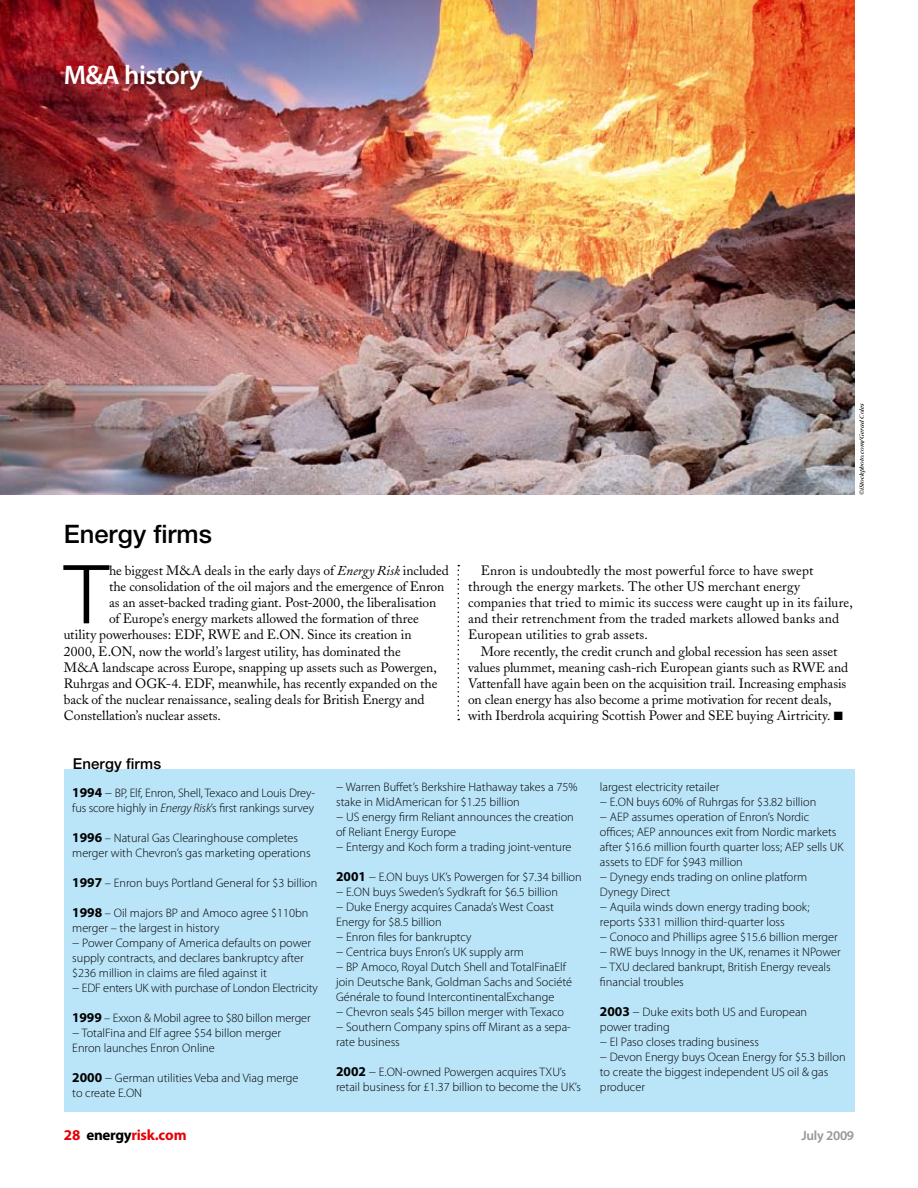
<style>
.page{position:relative;width:918px;height:1188px;background:#fff}
.page>*{position:absolute;margin:0;border:0;box-sizing:border-box;transform-origin:0 0}
.t1{font:300 81.45px "Helvetica Neue LT";color:#000}
.t2{font:600 27px "Myriad Pro";letter-spacing:-.02em;color:#fff}
.t3{font:500 25.5px "Helvetica Neue LT";color:#000}
.t4{font:700 15px "Myriad Pro";letter-spacing:-.02em;color:#e60007}
.t5{font:500 15px "Helvetica Neue LT";letter-spacing:.01em;color:#000}
.t6{font:13.5px/16.2px "Adobe Caslon";color:#000}
.t7{font:600 13.5px "Myriad Pro";letter-spacing:-.02em;color:#97979b}
.t8{font:300 12.3px/15px "Myriad Pro";color:#000}
.t9{font:italic 6.75px "Garamond";color:#000}
.s1{font-style:italic}
.s2{font-weight:700;font-size:13.5px}
.s3{color:#000}
</style>
<div class="page">
<div style="left:64px;top:769px;width:790px;height:342px;background:#bae4f8"></div>
<img style="left:0;top:0;width:854px;height:494px">
<svg style="left:458px;top:565px;width:1px;height:155px"></svg>
<h2 class="t2" style="left:64px;top:58px;width:140px">M&amp;A history</h2>
<h3 class="t3" style="left:64px;top:518px;width:150px">Energy firms</h3>
<h1 class="t1" style="left:64px;top:545px;width:47px">T</h1>
<p class="t6" style="left:109px;top:562px;width:341px">he biggest M&amp;A deals in the early days of <span class="s1">Energy Risk</span> included</p>
<p class="t6" style="left:109px;top:579px;width:337px">the consolidation of the oil majors and the emergence of Enron</p>
<p class="t6" style="left:109px;top:595px;width:329px">as an asset-backed trading giant. Post-2000, the liberalisation</p>
<p class="t6" style="left:109px;top:611px;width:311px">of Europe’s energy markets allowed the formation of three</p>
<p class="t6" style="left:64px;top:627px;width:349px">utility powerhouses: EDF, RWE and E.ON. Since its creation in</p>
<p class="t6" style="left:64px;top:643px;width:339px">2000, E.ON, now the world’s largest utility, has dominated the</p>
<p class="t6" style="left:64px;top:659px;width:375px">M&amp;A landscape across Europe, snapping up assets such as Powergen,</p>
<p class="t6" style="left:64px;top:675px;width:375px">Ruhrgas and OGK‑4. EDF, meanwhile, has recently expanded on the</p>
<p class="t6" style="left:64px;top:692px;width:362px">back of the nuclear renaissance, sealing deals for British Energy and</p>
<p class="t6" style="left:64px;top:708px;width:159px">Constellation’s nuclear assets.</p>
<p class="t5" style="left:73px;top:754px;width:90px">Energy firms</p>
<p class="t9" style="left:858px;top:495px;width:94px;rotate:-90deg">©iStockphoto.com/Gerad Coles</p>
<p class="t6" style="left:468px;top:562px;width:386px;text-indent:13px">Enron is undoubtedly the most powerful force to have swept through the energy markets. The other US merchant energy companies that tried to mimic its success were caught up in its failure, and their retrenchment from the traded markets allowed banks and European utilities to grab assets.</p>
<p class="t6" style="left:468px;top:643px;width:382px;text-indent:13px">More recently, the credit crunch and global recession has seen asset values plummet, meaning cash-rich European giants such as RWE and Vattenfall have again been on the acquisition trail. Increasing emphasis on clean energy has also become a prime motivation for recent deals, with Iberdrola acquiring Scottish Power and SEE buying Airtricity. ■</p>
<p class="t8" style="left:72px;top:786px;width:244px"><span class="s2">1994</span> − BP, Elf, Enron, Shell, Texaco and Louis Drey&shy;fus score highly in <span class="s1">Energy Risk</span>’s first rankings survey</p>
<p class="t8" style="left:72px;top:831px;width:240px"><span class="s2">1996</span> – Natural Gas Clearinghouse completes merger with Chevron’s gas marketing operations</p>
<p class="t8" style="left:72px;top:876px;width:247px"><span class="s2">1997</span> – Enron buys Portland General for $3 billion</p>
<p class="t8" style="left:72px;top:906px;width:247px"><span class="s2">1998</span> – Oil majors BP and Amoco agree $110bn merger – the largest in history<br>− Power Company of America defaults on power supply contracts, and declares bankruptcy after $236 million in claims are filed against it<br>− EDF enters UK with purchase of London Electricity</p>
<p class="t8" style="left:72px;top:1011px;width:240px"><span class="s2">1999</span> – Exxon &amp; Mobil agree to $80 billon merger − TotalFina and Elf agree $54 billon merger<br>Enron launches Enron Online</p>
<p class="t8" style="left:72px;top:1071px;width:228px"><span class="s2">2000</span> − German utilities Veba and Viag merge to create E.ON</p>
<p class="t8" style="left:336px;top:779px;width:243px">− Warren Buffet’s Berkshire Hathaway takes a 75% stake in MidAmerican for $1.25 billion<br>− US energy firm Reliant announces the creation of Reliant Energy Europe<br>− Entergy and Koch form a trading joint-venture</p>
<p class="t8" style="left:336px;top:869px;width:247px"><span class="s2">2001</span> − E.ON buys UK’s Powergen for $7.34 billion − E.ON buys Sweden’s Sydkraft for $6.5 billion<br>− Duke Energy acquires Canada’s West Coast Energy for $8.5 billion<br>− Enron files for bankruptcy<br>− Centrica buys Enron’s UK supply arm<br>− BP Amoco, Royal Dutch Shell and TotalFinaElf join Deutsche Bank, Goldman Sachs and Société Générale to found IntercontinentalExchange<br>− Chevron seals $45 billon merger with Texaco<br>− Southern Company spins off Mirant as a sepa&shy;rate business</p>
<p class="t8" style="left:336px;top:1064px;width:246px"><span class="s2">2002</span> − E.ON-owned Powergen acquires TXU’s retail business for £1.37 billion to become the UK’s</p>
<p class="t8" style="left:600px;top:779px;width:245px">largest electricity retailer<br>− E.ON buys 60% of Ruhrgas for $3.82 billion<br>− AEP assumes operation of Enron’s Nordic offices; AEP announces exit from Nordic markets after $16.6 million fourth quarter loss; AEP sells UK assets to EDF for $943 million<br>− Dynegy ends trading on online platform Dynegy Direct<br>− Aquila winds down energy trading book; reports $331 million third-quarter loss<br>− Conoco and Phillips agree $15.6 billion merger − RWE buys Innogy in the UK, renames it NPower − TXU declared bankrupt, British Energy reveals financial troubles</p>
<p class="t8" style="left:600px;top:1004px;width:247px"><span class="s2">2003</span> − Duke exits both US and European<br>power trading<br>− El Paso closes trading business<br>− Devon Energy buys Ocean Energy for $5.3 billon to create the biggest independent US oil &amp; gas producer</p>
<p class="t4" style="left:64px;top:1126px;width:124px">28 <span class="s3">energy</span>risk.com</p>
<p class="t7" style="left:801px;top:1127px;width:54px">July 2009</p>
</div>
